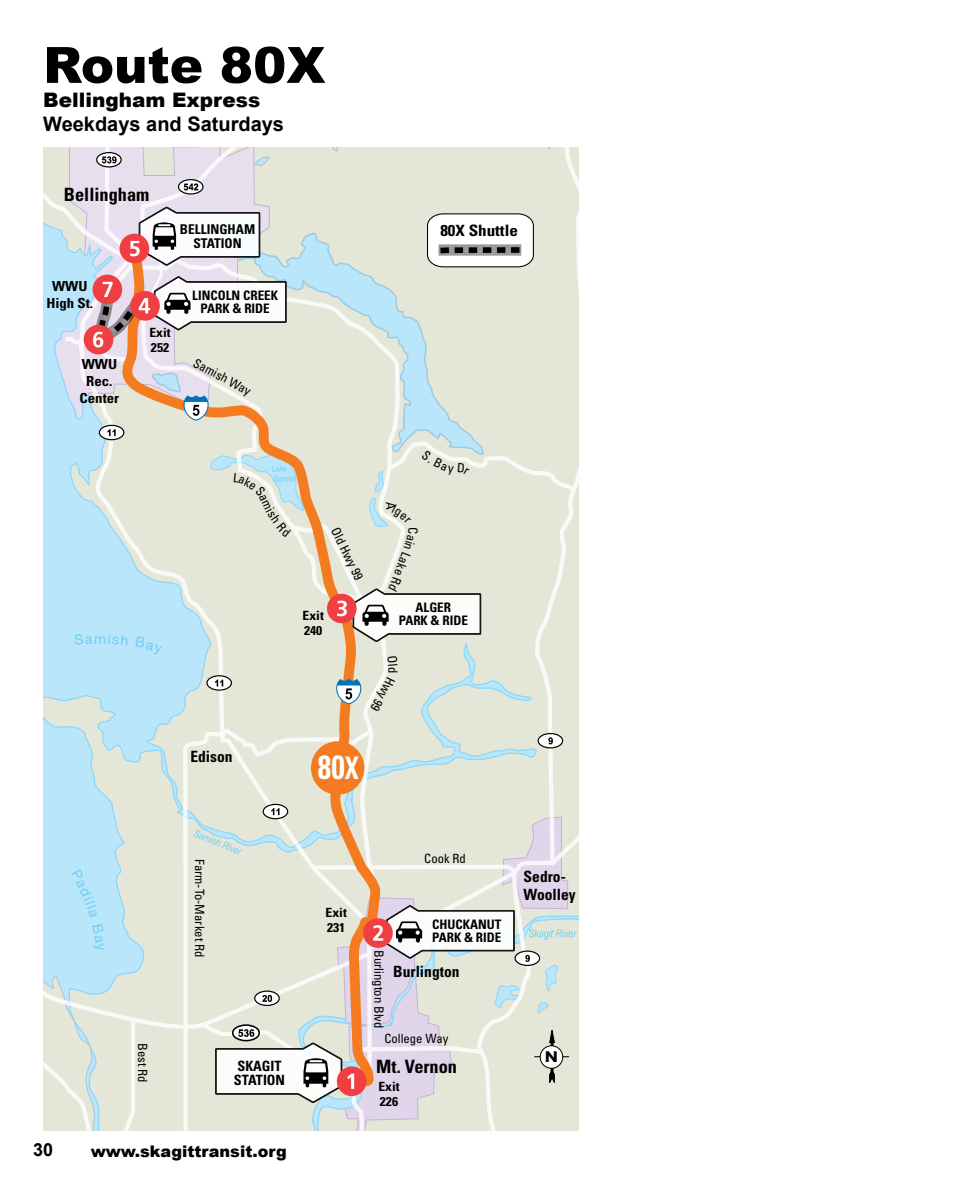
<style>
.page{position:relative;width:962px;height:1188px;background:#fff}
.page>*{position:absolute;margin:0;border:0;box-sizing:border-box;transform-origin:0 0}
.t1{font:900 50px "Arial";color:#000}
.t2{font:700 condensed 33.4px "Univers LT Std";color:#fff;scale:.9 1}
.t3{font:700 20px "Arial";color:#000}
.t4{font:900 20px "Arial";color:#000}
.t5{font:700 condensed 18.4px "Univers LT Std";color:#000}
.t6{font:700 18px "Arial";color:#000}
.t7{font:900 16px "Arial";color:#000}
.t8{font:700 condensed 15.8px "Univers LT Std";color:#000;scale:1.08 1}
.t9{font:700 condensed 15.6px/18.6px "Univers LT Std";color:#000}
.t10{font:700 condensed 14.2px/14.8px "Univers LT Std";color:#000}
.t11{font:700 14.2px "Futura Std";color:#000}
.t12{font:14.2px "Helvetica Neue";color:#6dcff6}
.t13{font:700 condensed 13.8px/16.6px "Univers LT Std";color:#000;text-align:center;scale:1.07 1}
.t14{font:700 condensed 13.4px/14px "Univers LT Std";color:#000;text-align:center}
.t15{font:700 condensed 13px/13.6px "Univers LT Std";color:#000;text-align:center}
.t16{font:condensed 12.8px "Univers LT Std";color:#000}
.t17{font:700 condensed 12.8px/15.2px "Univers LT Std";color:#000;scale:1.08 1}
.s1{font-size:15.6px}
.s2{font-size:31px}
</style>
<div class="page">
<svg style="left:43px;top:147px;width:536px;height:984px;background:#d9e5e1"></svg>
<svg style="left:117px;top:298px;width:268px;height:827px;background:#dfe3d7"></svg>
<svg style="left:97px;top:153px;width:24px;height:14px"></svg>
<div style="left:96px;top:152px;width:26px;height:16px;border:1px solid #000;border-radius:50%"></div>
<svg style="left:102px;top:156px;width:15px;height:7px"></svg>
<svg style="left:179px;top:180px;width:24px;height:14px"></svg>
<div style="left:178px;top:179px;width:26px;height:16px;border:1px solid #000;border-radius:50%"></div>
<svg style="left:184px;top:183px;width:14px;height:8px"></svg>
<svg style="left:99px;top:425px;width:25px;height:15px"></svg>
<div style="left:99px;top:425px;width:25px;height:15px;border:1px solid #000;border-radius:50%"></div>
<svg style="left:107px;top:429px;width:9px;height:7px"></svg>
<svg style="left:263px;top:804px;width:25px;height:15px"></svg>
<div style="left:263px;top:804px;width:25px;height:15px;border:1px solid #000;border-radius:50%"></div>
<div style="left:538px;top:734px;width:25px;height:14px;background:#fff;border-radius:50%"></div>
<div style="left:538px;top:733px;width:25px;height:15px;border:1px solid #000;border-radius:50%"></div>
<svg style="left:548px;top:737px;width:5px;height:7px"></svg>
<svg style="left:207px;top:676px;width:24px;height:14px"></svg>
<div style="left:206px;top:675px;width:26px;height:16px;border:1px solid #000;border-radius:50%"></div>
<svg style="left:215px;top:680px;width:8px;height:7px"></svg>
<div style="left:84px;top:325px;width:29px;height:29px;background:#ef3f42;border-radius:50%"></div>
<div style="left:327px;top:594px;width:30px;height:29px;background:#ef3f42;border-radius:50%"></div>
<svg style="left:337px;top:601px;width:10px;height:15px"></svg>
<svg style="left:86px;top:207px;width:201px;height:148px"></svg>
<svg style="left:194px;top:808px;width:383px;height:323px;background:#e0ddd4"></svg>
<div style="left:540px;top:1046px;width:23px;height:22px;background:#fff;border-radius:50%"></div>
<div style="left:540px;top:1046px;width:23px;height:22px;border:1px solid #000;border-radius:50%"></div>
<svg style="left:337px;top:678px;width:25px;height:27px"></svg>
<svg style="left:151px;top:373px;width:58px;height:48px;background:#d1cbc8"></svg>
<div style="left:311px;top:741px;width:53px;height:54px;background:#f47b20;border-radius:50%"></div>
<svg style="left:426px;top:213px;width:108px;height:55px"></svg>
<svg style="left:74px;top:634px;width:19px;height:11px"></svg>
<svg style="left:108px;top:634px;width:20px;height:11px"></svg>
<svg style="left:136px;top:637px;width:27px;height:18px"></svg>
<svg style="left:43px;top:834px;width:61px;height:297px;background:#cbe6eb"></svg>
<svg style="left:210px;top:454px;width:94px;height:83px;background:#dbe0d5"></svg>
<svg style="left:369px;top:450px;width:101px;height:110px;background:#e3e7da"></svg>
<svg style="left:353px;top:584px;width:128px;height:58px"></svg>
<svg style="left:387px;top:656px;width:10px;height:10px"></svg>
<svg style="left:370px;top:677px;width:25px;height:35px"></svg>
<h1 class="t1" style="left:43px;top:29px;width:284px">Route 80X</h1>
<h3 class="t4" style="left:43px;top:85px;width:219px">Bellingham Express</h3>
<h3 class="t3" style="left:43px;top:111px;width:242px">Weekdays and Saturdays</h3>
<h3 class="t5" style="left:64px;top:183px;width:87px">Bellingham</h3>
<p class="t14" style="left:180px;top:222px;width:77px">BELLINGHAM<br>STATION</p>
<p class="t13" style="left:46px;top:278px;width:45px">WWU<br>High St.</p>
<p class="t13" style="left:80px;top:356px;width:38px">WWU<br>Rec.<br>Center</p>
<p class="t17" style="left:149px;top:325px;width:21px">Exit<br>252</p>
<p class="t15" style="left:192px;top:288px;width:87px">LINCOLN CREEK<br>PARK &amp; RIDE</p>
<p class="t16" style="left:198px;top:355px;width:65px;rotate:28deg">Samish Way</p>
<p class="t8" style="left:440px;top:221px;width:73px">80<span class="s1">X</span> Shuttle</p>
<p class="t12" style="left:94px;top:630px;width:14px">m</p>
<p class="t16" style="left:342px;top:525px;width:58px;rotate:64deg">Old Hwy 99</p>
<p class="t16" style="left:412px;top:561px;width:30px;rotate:110deg">ake R</p>
<p class="t17" style="left:303px;top:608px;width:21px">Exit<br>240</p>
<p class="t15" style="left:399px;top:600px;width:71px">ALGER<br>PARK &amp; RIDE</p>
<p class="t16" style="left:401px;top:667px;width:8px;rotate:90deg">d</p>
<p class="t9" style="left:190px;top:747px;width:44px">Edison</p>
<p class="t16" style="left:151px;top:1043px;width:41px;rotate:90deg">Best Rd</p>
<p class="t16" style="left:208px;top:859px;width:100px;rotate:90deg">Farm-To-Market Rd</p>
<p class="t10" style="left:234px;top:1058px;width:53px">SKAGIT<br>STATION</p>
<h3 class="t6" style="left:33px;top:1138px;width:22px">30</h3>
<p class="t7" style="left:91px;top:1139px;width:197px">www.skagittransit.org</p>
<h2 class="t2" style="left:318px;top:746px;width:47px">80<span class="s2">X</span></h2>
<p class="t17" style="left:326px;top:905px;width:21px">Exit<br>231</p>
<p class="t16" style="left:424px;top:851px;width:43px">Cook Rd</p>
<p class="t16" style="left:387px;top:950px;width:80px;rotate:90deg">Burlington Blvd</p>
<p class="t15" style="left:432px;top:917px;width:71px;text-align:left">CHUCKANUT<br>PARK &amp; RIDE</p>
<p class="t9" style="left:393px;top:962px;width:68px">Burlington</p>
<p class="t16" style="left:385px;top:1031px;width:65px">College Way</p>
<h3 class="t5" style="left:376px;top:1056px;width:82px">Mt. Vernon</h3>
<p class="t17" style="left:378px;top:1079px;width:21px">Exit<br>226</p>
<p class="t9" style="left:524px;top:867px;width:54px">Sedro-<br>Woolley</p>
<p class="t11" style="left:545px;top:1047px;width:14px">N</p>
</div>
